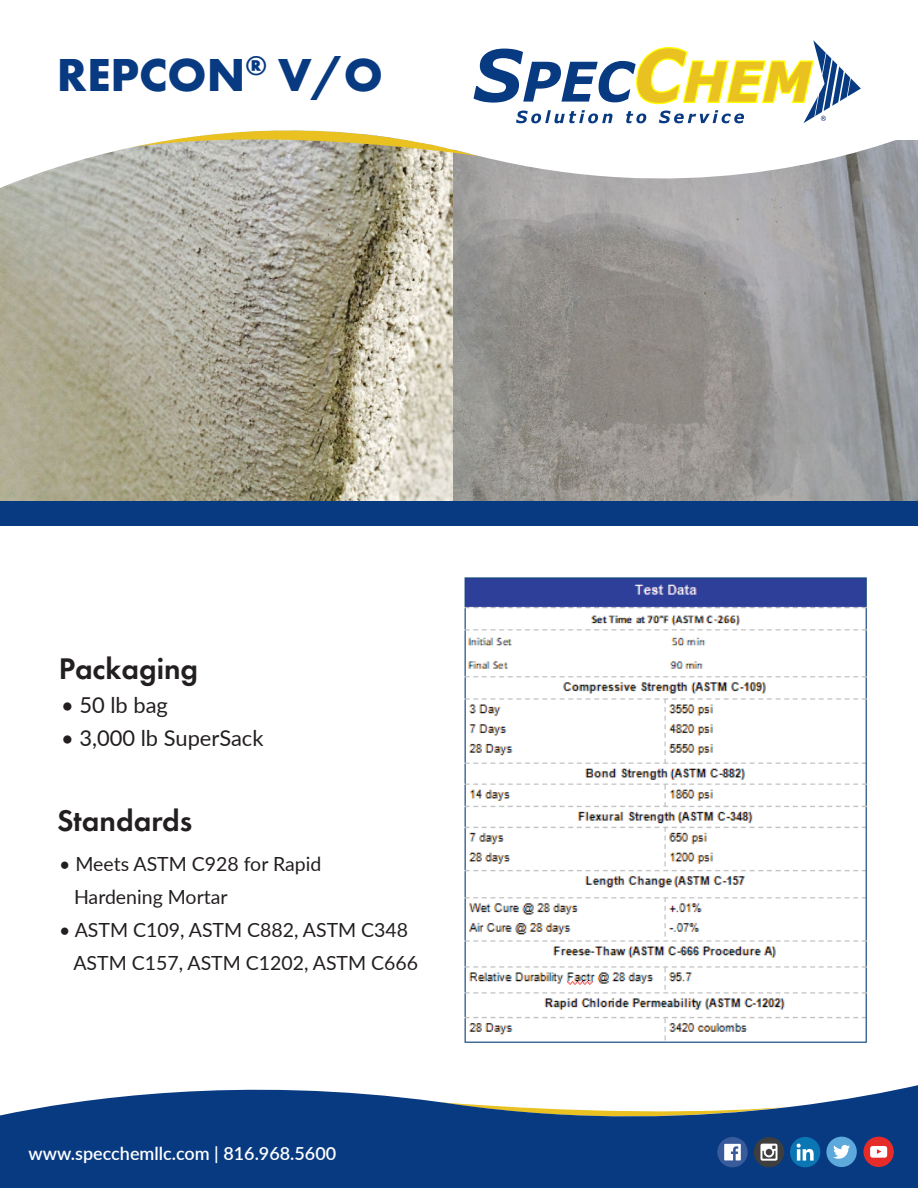
<style>
.page{position:relative;width:918px;height:1188px;background:#fff}
.page>*{position:absolute;margin:0;border:0;box-sizing:border-box;transform-origin:0 0}
.t1{font:700 48px "Futura PT";color:#083a82}
.t2{font:600 31.05px "Futura PT";color:#231f20}
.t3{font:21.9px "Lato";color:#231f20}
.t4{font:19.5px/32.8px "Lato";color:#231f20}
.t5{font:600 18px "Lato";color:#fff}
</style>
<div class="page">
<img style="left:0;top:205px;width:453px;height:296px">
<img style="left:454px;top:205px;width:464px;height:296px">
<svg style="left:0;top:140px;width:918px;height:65px"></svg>
<svg style="left:0;top:1085px;width:918px;height:103px;fill:#083a82"></svg>
<svg style="left:130px;top:40px;width:731px;height:116px"></svg>
<div style="left:826px;top:1137px;width:31px;height:30px;background:#5da9dc;border-radius:50%"></div>
<svg style="left:833px;top:1145px;width:17px;height:14px"></svg>
<div style="left:790px;top:1137px;width:30px;height:30px;background:#0a77b4;border-radius:50%"></div>
<svg style="left:797px;top:1144px;width:17px;height:17px"></svg>
<div style="left:754px;top:1137px;width:30px;height:30px;background:#3e3e3f;border-radius:50%"></div>
<svg style="left:760px;top:1144px;width:18px;height:17px"></svg>
<div style="left:717px;top:1137px;width:31px;height:30px;background:#395b9b;border-radius:50%"></div>
<svg style="left:724px;top:1144px;width:17px;height:16px"></svg>
<div style="left:863px;top:1137px;width:31px;height:30px;background:#e62c28;border-radius:50%"></div>
<svg style="left:870px;top:1146px;width:17px;height:12px"></svg>
<div style="left:0;top:501px;width:918px;height:25px;background:#083a82"></div>
<img style="left:464px;top:577px;width:403px;height:466px">
<h1 class="t1" style="left:57px;top:56px;width:328px">REPCON<sup>®</sup> V/O</h1>
<h2 class="t2" style="left:59px;top:656px;width:141px">Packaging</h2>
<p class="t3" style="left:61px;top:690px;width:108px">• 50 lb bag</p>
<p class="t3" style="left:61px;top:723px;width:204px">• 3,000 lb SuperSack</p>
<h2 class="t2" style="left:57px;top:808px;width:137px">Standards</h2>
<p class="t4" style="left:74px;top:847px;width:249px;text-indent:-15px">• Meets ASTM C928 for Rapid<br>Hardening Mortar</p>
<p class="t4" style="left:73px;top:912px;width:346px;text-indent:-14px">• ASTM C109, ASTM C882, ASTM C348<br>ASTM C157, ASTM C1202, ASTM C666</p>
<p class="t5" style="left:28px;top:1146px;width:309px">www.specchemllc.com | 816.968.5600</p>
</div>
